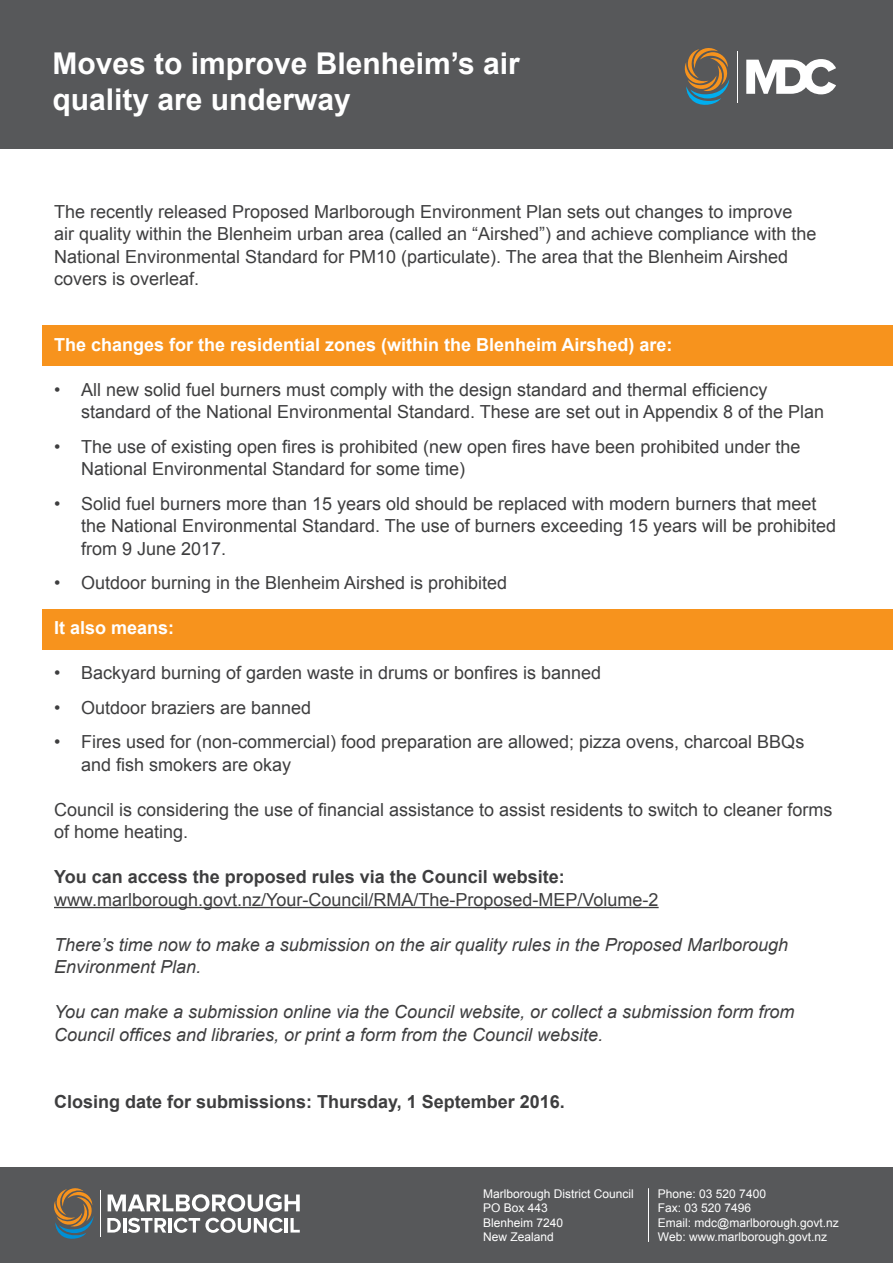
<style>
.page{position:relative;width:893px;height:1263px;background:#fff}
.page>*{position:absolute;margin:0;border:0;box-sizing:border-box;transform-origin:0 0}
.t1{font:700 30px/36px "Arial";color:#fff}
.Body_Copy{font:18px/22.5px "Arial";color:#3e3e3f}
.Body_Copy-2{font:italic 18px/22.5px "Arial";color:#3e3e3f}
.Body_Copy-3{font:700 18px "Arial";color:#3e3e3f}
.Body_Copy-4{font:700 18px "Arial";color:#fff}
.t2{font:12px "Arial";color:#fff}
</style>
<div class="page">
<div style="left:43px;top:325px;width:850px;height:41px;background:#f7931d"></div>
<div style="left:43px;top:609px;width:850px;height:41px;background:#f7931d"></div>
<hr style="left:54px;top:907px;width:605px;height:1px;background:#3e3e3f">
<div style="left:0;top:0;width:893px;height:149px;background:#57585a"></div>
<div style="left:0;top:1167px;width:893px;height:96px;background:#57585a"></div>
<svg style="left:684px;top:48px;width:45px;height:57px"></svg>
<svg style="left:746px;top:59px;width:90px;height:35px"></svg>
<hr style="left:737px;top:51px;width:1px;height:51px;background:#fff">
<svg style="left:108px;top:1194px;width:192px;height:18px"></svg>
<svg style="left:107px;top:1218px;width:14px;height:14px"></svg>
<hr style="left:123px;top:1218px;width:3px;height:14px;background:#fff">
<svg style="left:128px;top:1218px;width:38px;height:15px"></svg>
<hr style="left:169px;top:1218px;width:3px;height:14px;background:#fff">
<svg style="left:174px;top:1218px;width:109px;height:15px"></svg>
<hr style="left:285px;top:1218px;width:3px;height:14px;background:#fff">
<svg style="left:290px;top:1218px;width:10px;height:14px"></svg>
<hr style="left:100px;top:1190px;width:1px;height:47px;background:#fff">
<svg style="left:54px;top:1188px;width:40px;height:51px"></svg>
<hr style="left:648px;top:1188px;width:1px;height:54px;background:#fff">
<p class="t1" style="left:53px;top:47px;width:469px">Moves to improve Blenheim’s air quality are underway</p>
<p class="Body_Copy" style="left:54px;top:201px;width:764px">The recently released Proposed Marlborough Environment Plan sets out changes to improve air quality within the Blenheim urban area (called an “Airshed”) and achieve compliance with the National Environmental Standard for PM10 (particulate). The area that the Blenheim Airshed covers is overleaf.</p>
<p class="Body_Copy-4" style="left:54px;top:332px;width:620px">The changes for the residential zones (within the Blenheim Airshed) are:</p>
<p class="Body_Copy" style="left:81px;top:378px;width:745px;text-indent:-27px">• All new solid fuel burners must comply with the design standard and thermal efficiency standard of the National Environmental Standard. These are set out in Appendix 8 of the Plan</p>
<p class="Body_Copy" style="left:81px;top:435px;width:721px;text-indent:-27px">• The use of existing open fires is prohibited (new open fires have been prohibited under the<br>National Environmental Standard for some time)</p>
<p class="Body_Copy" style="left:81px;top:492px;width:757px;text-indent:-27px">• Solid fuel burners more than 15 years old should be replaced with modern burners that meet the National Environmental Standard. The use of burners exceeding 15 years will be prohibited from 9 June 2017.</p>
<p class="Body_Copy" style="left:54px;top:572px;width:455px">• Outdoor burning in the Blenheim Airshed is prohibited</p>
<p class="Body_Copy-4" style="left:54px;top:616px;width:122px">It also means:</p>
<p class="Body_Copy" style="left:54px;top:662px;width:549px">• Backyard burning of garden waste in drums or bonfires is banned</p>
<p class="Body_Copy" style="left:54px;top:696px;width:259px">• Outdoor braziers are banned</p>
<p class="Body_Copy" style="left:81px;top:731px;width:725px;text-indent:-27px">• Fires used for (non-commercial) food preparation are allowed; pizza ovens, charcoal BBQs and fish smokers are okay</p>
<p class="Body_Copy" style="left:54px;top:798px;width:780px">Council is considering the use of financial assistance to assist residents to switch to cleaner forms of home heating.</p>
<p class="Body_Copy-3" style="left:54px;top:865px;width:512px">You can access the proposed rules via the Council website:</p>
<p class="Body_Copy" style="left:54px;top:888px;width:606px">www.marlborough.govt.nz/Your-Council/RMA/The-Proposed-MEP/Volume-2</p>
<p class="Body_Copy-2" style="left:54px;top:933px;width:735px">There’s time now to make a submission on the air quality rules in the Proposed Marlborough<br>Environment Plan.</p>
<p class="Body_Copy-2" style="left:54px;top:1001px;width:742px">You can make a submission online via the Council website, or collect a submission form from<br>Council offices and libraries, or print a form from the Council website.</p>
<p class="Body_Copy-3" style="left:54px;top:1090px;width:512px">Closing date for submissions: Thursday, 1 September 2016.</p>
<p class="t2" style="left:483px;top:1185px;width:152px">Marlborough District Council</p>
<p class="t2" style="left:483px;top:1200px;width:66px">PO Box 443</p>
<p class="t2" style="left:483px;top:1214px;width:82px">Blenheim 7240</p>
<p class="t2" style="left:483px;top:1229px;width:72px">New Zealand</p>
<p class="t2" style="left:658px;top:1185px;width:110px">Phone: 03 520 7400</p>
<p class="t2" style="left:658px;top:1200px;width:95px">Fax: 03 520 7496</p>
<p class="t2" style="left:658px;top:1214px;width:182px">Email: mdc@marlborough.govt.nz</p>
<p class="t2" style="left:658px;top:1229px;width:171px">Web: www.marlborough.govt.nz</p>
</div>
